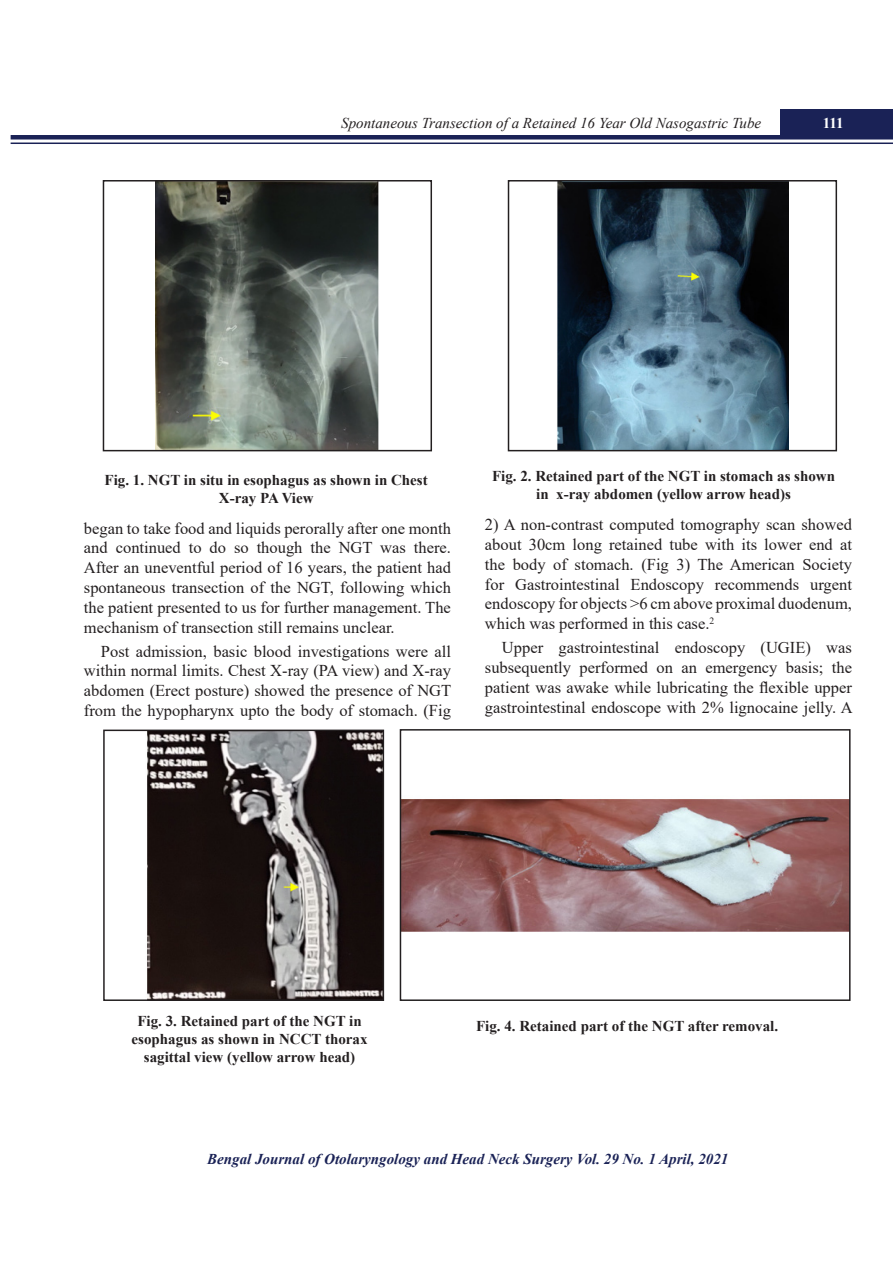
<style>
.page{position:relative;width:893px;height:1263px;background:#fff}
.page>*{position:absolute;margin:0;border:0;box-sizing:border-box;transform-origin:0 0}
.Article_para_2nd_onw{font:16.5px/19.8px "Times New Roman";color:#231f20;text-align:justify}
.t1{font:700 15px/18px "Times New Roman";color:#231f20;text-align:center}
.t2{font:italic 700 15px "Times New Roman";color:#1a2256}
.t3{font:italic 15px "Times New Roman";color:#231f20}
.t4{font:700 15px "Times New Roman";color:#fff}
</style>
<div class="page">
<div style="left:780px;top:109px;width:113px;height:27px;background:#1a2256"></div>
<hr style="left:11px;top:142px;width:882px;height:2px;background:#1a2256">
<div style="left:11px;top:135px;width:882px;height:5px;background:#1a2256"></div>
<img style="left:155px;top:183px;width:224px;height:265px">
<div style="left:103px;top:180px;width:329px;height:271px;border:2px solid #231f20"></div>
<img style="left:557px;top:183px;width:232px;height:265px">
<div style="left:508px;top:180px;width:329px;height:271px;border:2px solid #231f20"></div>
<img style="left:147px;top:732px;width:234px;height:266px">
<div style="left:103px;top:729px;width:281px;height:272px;border:2px solid #231f20"></div>
<img style="left:403px;top:799px;width:444px;height:133px">
<div style="left:400px;top:729px;width:450px;height:272px;border:2px solid #231f20"></div>
<p class="t3" style="left:341px;top:113px;width:421px">Spontaneous Transection of a Retained 16 Year Old Nasogastric Tube</p>
<p class="t4" style="left:823px;top:112px;width:22px">111</p>
<p class="t1" style="left:105px;top:470px;width:325px">Fig. 1. NGT in situ in esophagus as shown in Chest<br>X-ray PA View</p>
<p class="t1" style="left:492px;top:467px;width:345px">Fig. 2. Retained part of the NGT in stomach as shown in x-ray abdomen (yellow arrow head)s</p>
<p class="Article_para_2nd_onw" style="left:84px;top:517px;width:368px">began to take food and liquids perorally after one month and continued to do so though the NGT was there.<br>After an uneventful period of 16 years, the patient had spontaneous transection of the NGT, following which the patient presented to us for further management. The mechanism of transection still remains unclear.</p>
<p class="Article_para_2nd_onw" style="left:84px;top:641px;width:369px;text-indent:17px">Post admission, basic blood investigations were all within normal limits. Chest X-ray (PA view) and X-ray abdomen (Erect posture) showed the presence of NGT from the hypopharynx upto the body of stomach. (Fig</p>
<p class="Article_para_2nd_onw" style="left:485px;top:514px;width:368px">2) A non-contrast computed tomography scan showed about 30cm long retained tube with its lower end at the body of stomach. (Fig 3) The American Society for Gastrointestinal Endoscopy recommends urgent endoscopy for objects &gt;6 cm above proximal duodenum, which was performed in this case.<sup>2</sup></p>
<p class="Article_para_2nd_onw" style="left:485px;top:637px;width:369px;text-indent:17px">Upper gastrointestinal endoscopy (UGIE) was subsequently performed on an emergency basis; the patient was awake while lubricating the flexible upper gastrointestinal endoscope with 2% lignocaine jelly. A</p>
<p class="t1" style="left:132px;top:1012px;width:238px">Fig. 3. Retained part of the NGT in esophagus as shown in NCCT thorax sagittal view (yellow arrow head)</p>
<p class="t1" style="left:476px;top:1016px;width:304px">Fig. 4. Retained part of the NGT after removal.</p>
<p class="t2" style="left:207px;top:1148px;width:523px">Bengal Journal of Otolaryngology and Head Neck Surgery Vol. 29 No. 1 April, 2021</p>
</div>
